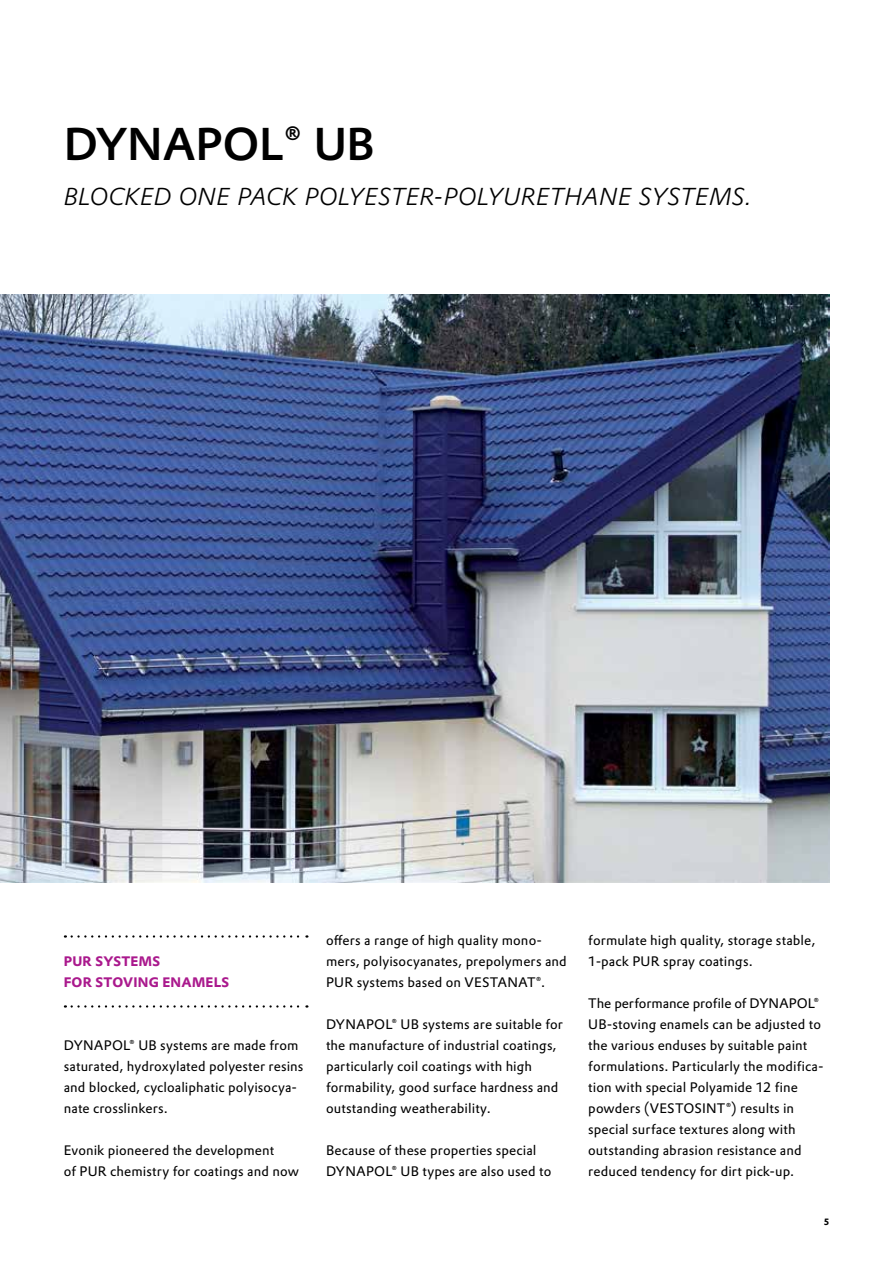
<style>
.page{position:relative;width:893px;height:1263px;background:#fff}
.page>*{position:absolute;margin:0;border:0;box-sizing:border-box;transform-origin:0 0}
.t1{font:500 45px "Evonik Prokyon";letter-spacing:-.01em;color:#000}
.t2{font:italic 300 24px "Evonik Prokyon";letter-spacing:.02em;color:#000}
.t3{font:13.5px/21px "Evonik Prokyon";letter-spacing:.01em;color:#000}
.t4{font:700 13.5px/21px "Evonik Prokyon";letter-spacing:.015em;color:#aa198d}
.t5{font:700 9px "Evonik Prokyon";color:#000}
</style>
<div class="page">
<svg style="left:72px;top:935px;width:235px;height:3px"></svg>
<svg style="left:72px;top:1005px;width:235px;height:2px"></svg>
<img style="left:0;top:294px;width:829px;height:588px">
<h1 class="t1" style="left:64px;top:108px;width:313px">DYNAPOL® UB</h1>
<h2 class="t2" style="left:64px;top:177px;width:688px">BLOCKED ONE PACK POLYESTER-POLYURETHANE SYSTEMS.</h2>
<p class="t4" style="left:64px;top:950px;width:167px">PUR SYSTEMS<br>FOR STOVING ENAMELS</p>
<p class="t3" style="left:64px;top:1034px;width:241px">DYNAPOL® UB systems are made from saturated, hydroxylated polyester resins and blocked, cycloaliphatic polyisocya&shy;nate crosslinkers.</p>
<p class="t3" style="left:64px;top:1139px;width:237px">Evonik pioneered the development<br>of PUR chemistry for coatings and now</p>
<p class="t3" style="left:326px;top:929px;width:242px">offers a range of high quality mono&shy;mers, polyisocyanates, prepolymers and<br>PUR systems based on VESTANAT®.</p>
<p class="t3" style="left:326px;top:1013px;width:238px">DYNAPOL® UB systems are suitable for the manufacture of industrial coatings, particularly coil coatings with high formability, good surface hardness and outstanding weatherability.</p>
<p class="t3" style="left:326px;top:1139px;width:227px">Because of these properties special<br>DYNAPOL® UB types are also used to</p>
<p class="t3" style="left:588px;top:929px;width:229px">formulate high quality, storage stable,<br>1-pack PUR spray coatings.</p>
<p class="t3" style="left:588px;top:992px;width:237px">The performance profile of DYNAPOL® UB-stoving enamels can be adjusted to the various enduses by suitable paint formulations. Particularly the modifica&shy;tion with special Polyamide 12 fine powders (VESTOSINT®) results in special surface textures along with outstanding abrasion resistance and reduced tendency for dirt pick-up.</p>
<p class="t5" style="left:824px;top:1214px;width:7px">5</p>
</div>
